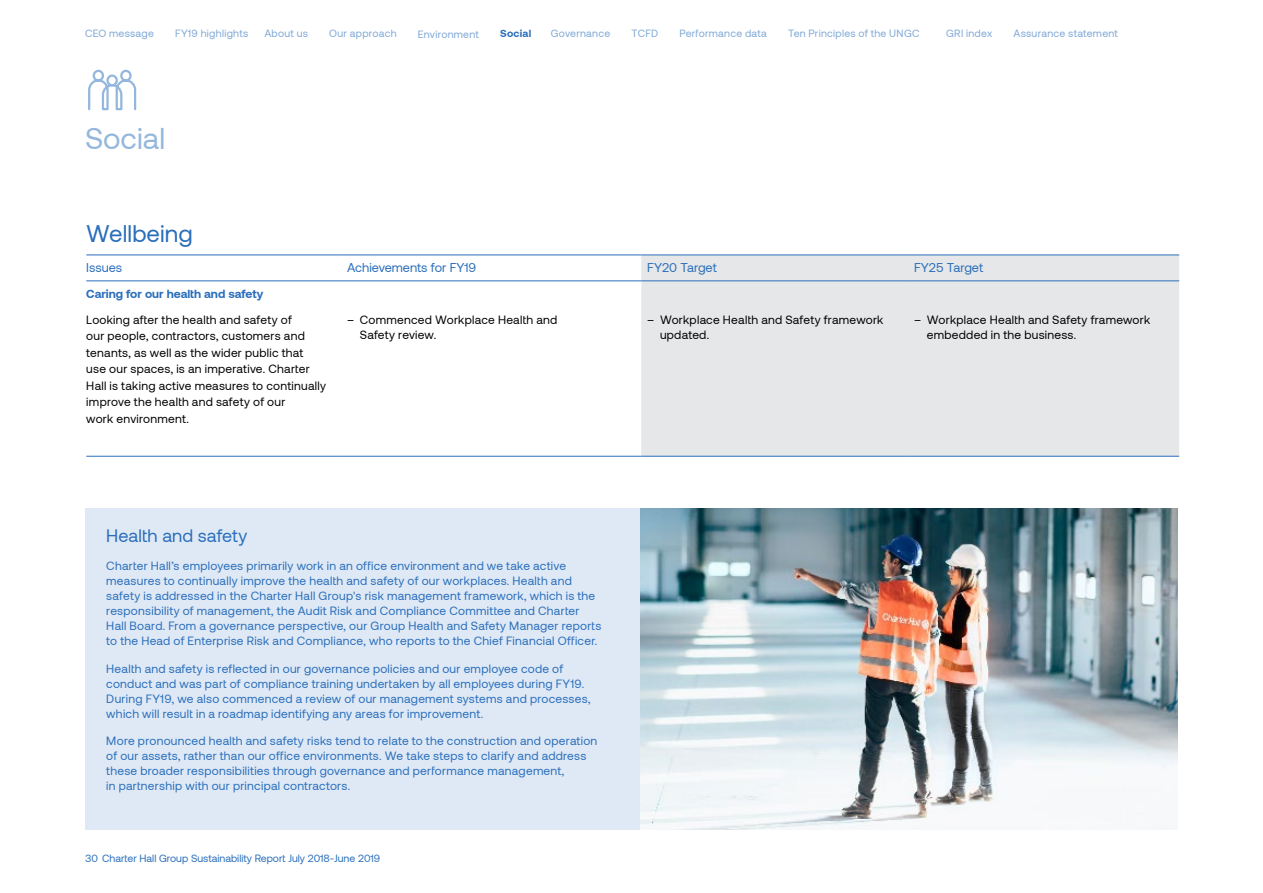
<style>
.page{position:relative;width:1263px;height:893px;background:#fff}
.page>*{position:absolute;margin:0;border:0;box-sizing:border-box;transform-origin:0 0}
.t1{font:30px "Aeonik";color:#94b7dd}
.t2{font:24px "Aeonik";letter-spacing:.005em;color:#2a6ebb}
.t3{font:18px "Aeonik";letter-spacing:.005em;color:#2a6ebb}
.t4{font:12.75px "Aeonik";color:#2a6ebb}
.t5{font:12px/15px "Aeonik";letter-spacing:.02em;color:#2a6ebb}
.t6{font:12px/16.5px "Aeonik";letter-spacing:.02em;color:#000}
.t7{font:700 12px "Aeonik";color:#2a6ebb}
.t8{font:10.5px "Aeonik";letter-spacing:.025em;color:#7fa8d6}
.t9{font:10.5px "Aeonik";color:#2a6ebb}
.t10{font:700 10.5px "Aeonik";letter-spacing:.025em;color:#2a6ebb}
</style>
<div class="page">
<svg style="left:88px;top:69px;width:49px;height:42px"></svg>
<div style="left:85px;top:508px;width:1093px;height:321px;background:#dfe9f5"></div>
<img style="left:640px;top:508px;width:538px;height:321px">
<div style="left:641px;top:256px;width:538px;height:200px;background:#e6e7e8"></div>
<hr style="left:86px;top:281px;width:255px;height:1px;background:#2a6ebb">
<hr style="left:341px;top:281px;width:300px;height:1px;background:#2a6ebb">
<hr style="left:641px;top:281px;width:267px;height:1px;background:#2a6ebb">
<hr style="left:908px;top:281px;width:271px;height:1px;background:#2a6ebb">
<hr style="left:86px;top:255px;width:255px;height:1px;background:#2a6ebb">
<hr style="left:341px;top:255px;width:300px;height:1px;background:#2a6ebb">
<hr style="left:641px;top:255px;width:267px;height:1px;background:#2a6ebb">
<hr style="left:908px;top:255px;width:271px;height:1px;background:#2a6ebb">
<hr style="left:86px;top:456px;width:255px;height:1px;background:#2a6ebb">
<hr style="left:341px;top:456px;width:300px;height:1px;background:#2a6ebb">
<hr style="left:641px;top:456px;width:267px;height:1px;background:#2a6ebb">
<hr style="left:908px;top:456px;width:271px;height:1px;background:#2a6ebb">
<p class="t8" style="left:85px;top:28px;width:70px">CEO message</p>
<p class="t8" style="left:175px;top:28px;width:75px">FY19 highlights</p>
<p class="t8" style="left:264px;top:28px;width:45px">About us</p>
<p class="t8" style="left:329px;top:28px;width:69px">Our approach</p>
<p class="t8" style="left:418px;top:28px;width:63px">Environment</p>
<p class="t10" style="left:500px;top:27px;width:33px">Social</p>
<p class="t8" style="left:551px;top:28px;width:61px">Governance</p>
<p class="t8" style="left:631px;top:28px;width:28px">TCFD</p>
<p class="t8" style="left:679px;top:28px;width:89px">Performance data</p>
<p class="t8" style="left:788px;top:28px;width:133px">Ten Principles of the UNGC</p>
<p class="t8" style="left:946px;top:28px;width:48px">GRI index</p>
<p class="t8" style="left:1013px;top:28px;width:106px">Assurance statement</p>
<h1 class="t1" style="left:85px;top:122px;width:82px">Social</h1>
<h2 class="t2" style="left:86px;top:221px;width:108px">Wellbeing</h2>
<p class="t4" style="left:86px;top:261px;width:37px">Issues</p>
<p class="t4" style="left:347px;top:261px;width:131px">Achievements for FY19</p>
<p class="t4" style="left:647px;top:261px;width:71px">FY20 Target</p>
<p class="t4" style="left:914px;top:261px;width:70px">FY25 Target</p>
<p class="t7" style="left:86px;top:287px;width:179px">Caring for our health and safety</p>
<p class="t6" style="left:86px;top:311px;width:241px">Looking after the health and safety of<br>our people, contractors, customers and tenants, as well as the wider public that use our spaces, is an imperative. Charter Hall is taking active measures to continually improve the health and safety of our<br>work environment.</p>
<p class="t6" style="left:360px;top:312px;width:199px;line-height:15px;text-indent:-13px">– Commenced Workplace Health and<br>Safety review.</p>
<p class="t6" style="left:660px;top:312px;width:225px;line-height:15px;text-indent:-13px">– Workplace Health and Safety framework updated.</p>
<p class="t6" style="left:927px;top:312px;width:225px;line-height:15px;text-indent:-13px">– Workplace Health and Safety framework embedded in the business.</p>
<h3 class="t3" style="left:106px;top:526px;width:143px">Health and safety</h3>
<p class="t5" style="left:106px;top:558px;width:496px">Charter Hall’s employees primarily work in an office environment and we take active measures to continually improve the health and safety of our workplaces. Health and safety is addressed in the Charter Hall Group's risk management framework, which is the responsibility of management, the Audit Risk and Compliance Committee and Charter Hall Board. From a governance perspective, our Group Health and Safety Manager reports to the Head of Enterprise Risk and Compliance, who reports to the Chief Financial Officer.</p>
<p class="t5" style="left:106px;top:661px;width:486px">Health and safety is reflected in our governance policies and our employee code of conduct and was part of compliance training undertaken by all employees during FY19.<br>During FY19, we also commenced a review of our management systems and processes, which will result in a roadmap identifying any areas for improvement.</p>
<p class="t5" style="left:106px;top:734px;width:492px">More pronounced health and safety risks tend to relate to the construction and operation of our assets, rather than our office environments. We take steps to clarify and address these broader responsibilities through governance and performance management,<br>in partnership with our principal contractors.</p>
<p class="t9" style="left:85px;top:853px;width:297px">30 Charter Hall Group Sustainability Report July 2018-June 2019</p>
</div>
